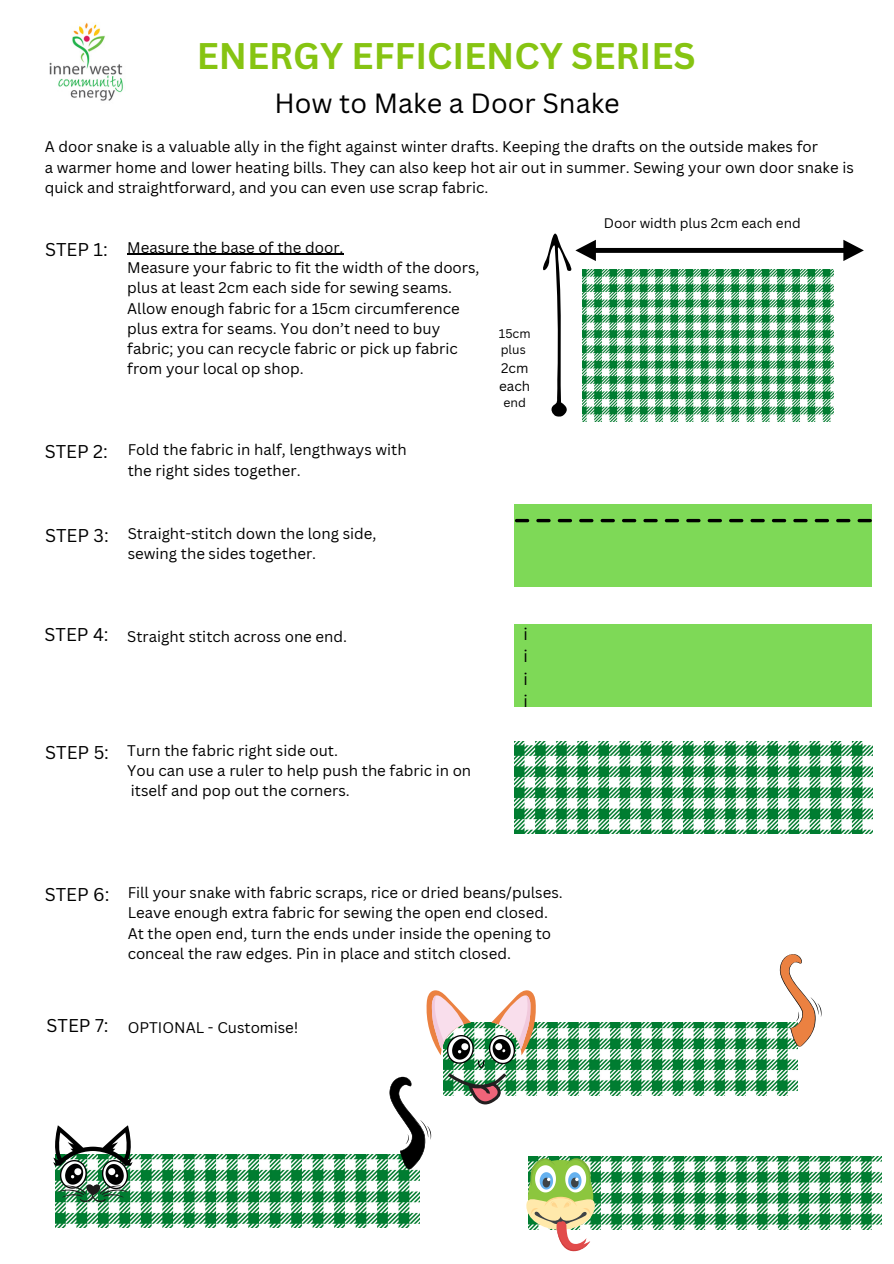
<style>
.page{position:relative;width:894px;height:1264px;background:#fff}
.page>*{position:absolute;margin:0;border:0;box-sizing:border-box;transform-origin:0 0}
.t1{font:700 36px "Canva Sans";color:#86c412}
.t2{font:27px "Canva Sans";color:#000}
.t3{font:18px "Canva Sans";color:#000}
.t4{font:16.5px "Canva Sans";color:#000}
.t5{font:15px/20.2px "Canva Sans";color:#000}
.t6{font:13.5px "Canva Sans";color:#000}
.t7{font:12.3px "Canva Sans";color:#000}
</style>
<div class="page">
<svg style="left:543px;top:233px;width:320px;height:184px"></svg>
<div style="left:514px;top:504px;width:357px;height:83px;background:#7ed957"></div>
<svg style="left:515px;top:519px;width:356px;height:3px"></svg>
<div style="left:514px;top:624px;width:357px;height:82px;background:#7ed957"></div>
<img style="left:514px;top:741px;width:357px;height:92px">
<img style="left:582px;top:269px;width:251px;height:152px">
<img style="left:443px;top:1022px;width:353px;height:73px">
<img style="left:595px;top:1156px;width:286px;height:73px">
<svg style="left:526px;top:1156px;width:69px;height:96px"></svg>
<img style="left:447px;top:1035px;width:67px;height:32px">
<svg style="left:448px;top:1073px;width:58px;height:32px"></svg>
<img style="left:56px;top:1154px;width:364px;height:73px">
<img style="left:61px;top:1165px;width:66px;height:15px">
<svg style="left:426px;top:990px;width:45px;height:65px"></svg>
<svg style="left:491px;top:990px;width:45px;height:65px"></svg>
<svg style="left:779px;top:954px;width:42px;height:97px"></svg>
<svg style="left:389px;top:1076px;width:42px;height:97px"></svg>
<svg style="left:58px;top:1180px;width:70px;height:23px;background:#568667"></svg>
<svg style="left:53px;top:1125px;width:82px;height:40px"></svg>
<img style="left:49px;top:22px;width:74px;height:79px">
<hr style="left:127px;top:254px;width:216px;height:1px;background:#000">
<p class="t1" style="left:197px;top:31px;width:500px">ENERGY EFFICIENCY SERIES</p>
<p class="t2" style="left:274px;top:84px;width:347px">How to Make a Door Snake</p>
<p class="t5" style="left:45px;top:136px;width:774px">A door snake is a valuable ally in the fight against winter drafts. Keeping the drafts on the outside makes for</p>
<p class="t5" style="left:45px;top:157px;width:810px">a warmer home and lower heating bills. They can also keep hot air out in summer. Sewing your own door snake is quick and straightforward, and you can even use scrap fabric.</p>
<p class="t3" style="left:45px;top:236px;width:64px">STEP 1:</p>
<p class="t5" style="left:127px;top:237px;width:218px">Measure the base of the door.</p>
<p class="t5" style="left:127px;top:257px;width:354px">Measure your fabric to fit the width of the doors,</p>
<p class="t5" style="left:127px;top:277px;width:326px">plus at least 2cm each side for sewing seams.</p>
<p class="t5" style="left:127px;top:297px;width:334px">Allow enough fabric for a 15cm circumference</p>
<p class="t5" style="left:127px;top:318px;width:314px">plus extra for seams. You don’t need to buy</p>
<p class="t5" style="left:127px;top:338px;width:332px">fabric; you can recycle fabric or pick up fabric</p>
<p class="t5" style="left:127px;top:358px;width:178px">from your local op shop.</p>
<p class="t3" style="left:45px;top:439px;width:65px">STEP 2:</p>
<p class="t5" style="left:128px;top:439px;width:280px">Fold the fabric in half, lengthways with</p>
<p class="t5" style="left:128px;top:460px;width:174px">the right sides together.</p>
<p class="t3" style="left:45px;top:523px;width:65px">STEP 3:</p>
<p class="t5" style="left:128px;top:523px;width:250px">Straight-stitch down the long side,</p>
<p class="t5" style="left:128px;top:543px;width:190px">sewing the sides together.</p>
<p class="t7" style="left:498px;top:325px;width:33px">15cm</p>
<p class="t7" style="left:500px;top:341px;width:26px">plus</p>
<p class="t6" style="left:501px;top:358px;width:29px">2cm</p>
<p class="t6" style="left:499px;top:376px;width:33px">each</p>
<p class="t7" style="left:503px;top:394px;width:24px">end</p>
<p class="t3" style="left:44px;top:622px;width:66px">STEP 4:</p>
<p class="t5" style="left:127px;top:626px;width:221px">Straight stitch across one end.</p>
<p class="t3" style="left:45px;top:739px;width:65px">STEP 5:</p>
<p class="t5" style="left:127px;top:739px;width:212px">Turn the fabric right side out.</p>
<p class="t5" style="left:127px;top:760px;width:345px">You can use a ruler to help push the fabric in on</p>
<p class="t5" style="left:131px;top:780px;width:220px">itself and pop out the corners.</p>
<p class="t4" style="left:523px;top:622px;width:6px">i</p>
<p class="t4" style="left:523px;top:644px;width:6px">i</p>
<p class="t4" style="left:523px;top:667px;width:6px">i</p>
<p class="t4" style="left:523px;top:689px;width:6px">i</p>
<p class="t3" style="left:45px;top:881px;width:66px">STEP 6:</p>
<p class="t5" style="left:128px;top:882px;width:436px">Fill your snake with fabric scraps, rice or dried beans/pulses.</p>
<p class="t5" style="left:128px;top:902px;width:421px">Leave enough extra fabric for sewing the open end closed.</p>
<p class="t5" style="left:128px;top:922px;width:425px">At the open end, turn the ends under inside the opening to</p>
<p class="t5" style="left:128px;top:942px;width:384px">conceal the raw edges. Pin in place and stitch closed.</p>
<p class="t3" style="left:46px;top:1012px;width:64px">STEP 7:</p>
<p class="t5" style="left:128px;top:1016px;width:172px">OPTIONAL - Customise!</p>
<p class="t6" style="left:603px;top:214px;width:198px">Door width plus 2cm each end</p>
</div>
